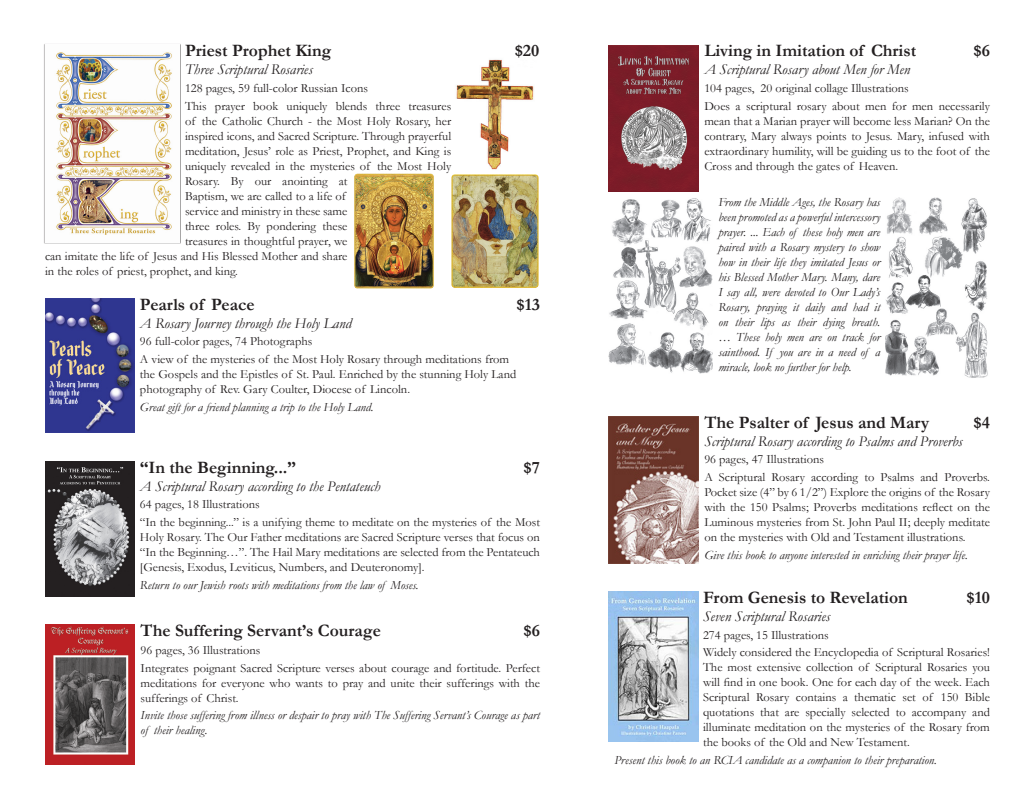
<style>
.page{position:relative;width:1035px;height:810px;background:#fff}
.page>*{position:absolute;margin:0;border:0;box-sizing:border-box;transform-origin:0 0}
.t1{font:700 17.5px "Garamond";color:#231f20}
.t2{font:italic 15px "Garamond";color:#231f20}
.t3{font:12.5px/15px "Garamond";color:#231f20;text-align:justify}
.t4{font:italic 12.5px/15px "Garamond";color:#231f20}
</style>
<div class="page">
<div style="left:44px;top:44px;width:137px;height:200px;background:#231f20;opacity:.75"></div>
<img style="left:45px;top:45px;width:135px;height:198px">
<img style="left:609px;top:592px;width:90px;height:149px">
<img style="left:609px;top:45px;width:90px;height:147px">
<img style="left:609px;top:416px;width:90px;height:147px">
<img style="left:45px;top:298px;width:90px;height:135px">
<img style="left:45px;top:625px;width:90px;height:140px">
<img style="left:45px;top:461px;width:90px;height:135px">
<img style="left:886px;top:198px;width:102px;height:180px">
<img style="left:609px;top:198px;width:104px;height:176px">
<img style="left:451px;top:59px;width:88px;height:229px">
<img style="left:354px;top:173px;width:80px;height:115px">
<p class="t1" style="left:185px;top:39px;width:148px">Priest Prophet King</p>
<p class="t1" style="left:515px;top:39px;width:26px">$20</p>
<p class="t2" style="left:185px;top:60px;width:129px">Three Scriptural Rosaries</p>
<p class="t3" style="left:185px;top:80px;width:185px">128 pages, 59 full-color Russian Icons</p>
<p class="t3" style="left:185px;top:98px;width:268px">This prayer book uniquely blends three treasures</p>
<p class="t3" style="left:185px;top:113px;width:268px">of the Catholic Church - the Most Holy Rosary, her</p>
<p class="t3" style="left:185px;top:128px;width:268px">inspired icons, and Sacred Scripture. Through prayerful</p>
<p class="t3" style="left:185px;top:143px;width:268px">meditation, Jesus’ role as Priest, Prophet, and King is</p>
<p class="t3" style="left:185px;top:158px;width:268px">uniquely revealed in the mysteries of the Most Holy</p>
<p class="t3" style="left:185px;top:173px;width:164px">Rosary. By our anointing at</p>
<p class="t3" style="left:185px;top:188px;width:162px">Baptism, we are called to a life of</p>
<p class="t3" style="left:185px;top:203px;width:164px">service and ministry in these same</p>
<p class="t3" style="left:185px;top:218px;width:164px">three roles. By pondering these</p>
<p class="t3" style="left:185px;top:233px;width:164px">treasures in thoughtful prayer, we</p>
<p class="t3" style="left:45px;top:248px;width:304px">can imitate the life of Jesus and His Blessed Mother and share</p>
<p class="t3" style="left:45px;top:263px;width:194px">in the roles of priest, prophet, and king.</p>
<p class="t1" style="left:140px;top:292px;width:116px">Pearls of Peace</p>
<p class="t1" style="left:517px;top:292px;width:25px">$13</p>
<p class="t2" style="left:140px;top:313px;width:213px">A Rosary Journey through the Holy Land</p>
<p class="t3" style="left:140px;top:334px;width:174px">96 full-color pages, 74 Photographs</p>
<p class="t3" style="left:140px;top:351px;width:378px;text-align:left">A view of the mysteries of the Most Holy Rosary through meditations from the Gospels and the Epistles of St. Paul. Enriched by the stunning Holy Land photography of Rev. Gary Coulter, Diocese of Lincoln.</p>
<p class="t4" style="left:140px;top:399px;width:235px">Great gift for a friend planning a trip to the Holy Land.</p>
<p class="t1" style="left:140px;top:455px;width:158px">“In the Beginning...”</p>
<p class="t1" style="left:524px;top:455px;width:18px">$7</p>
<p class="t2" style="left:140px;top:476px;width:242px">A Scriptural Rosary according to the Pentateuch</p>
<p class="t3" style="left:140px;top:497px;width:121px">64 pages, 18 Illustrations</p>
<p class="t3" style="left:140px;top:514px;width:402px">“In the beginning...” is a unifying theme to meditate on the mysteries of the Most Holy Rosary. The Our Father meditations are Sacred Scripture verses that focus on “In the Beginning…”. The Hail Mary meditations are selected from the Pentateuch [Genesis, Exodus, Leviticus, Numbers, and Deuteronomy].</p>
<p class="t4" style="left:140px;top:577px;width:280px">Return to our Jewish roots with meditations from the law of Moses.</p>
<p class="t1" style="left:141px;top:619px;width:242px">The Suffering Servant’s Courage</p>
<p class="t1" style="left:524px;top:619px;width:18px">$6</p>
<p class="t3" style="left:141px;top:642px;width:121px">96 pages, 36 Illustrations</p>
<p class="t3" style="left:141px;top:660px;width:401px">Integrates poignant Sacred Scripture verses about courage and fortitude. Perfect meditations for everyone who wants to pray and unite their sufferings with the sufferings of Christ.</p>
<p class="t4" style="left:141px;top:708px;width:401px">Invite those suffering from illness or despair to pray with The Suffering Servant’s Courage as part of their healing.</p>
<p class="t1" style="left:704px;top:39px;width:213px">Living in Imitation of Christ</p>
<p class="t1" style="left:974px;top:39px;width:18px">$6</p>
<p class="t2" style="left:704px;top:60px;width:208px">A Scriptural Rosary about Men for Men</p>
<p class="t3" style="left:704px;top:80px;width:206px">104 pages, 20 original collage Illustrations</p>
<p class="t3" style="left:704px;top:98px;width:287px">Does a scriptural rosary about men for men necessarily mean that a Marian prayer will become less Marian? On the contrary, Mary always points to Jesus. Mary, infused with extraordinary humility, will be guiding us to the foot of the Cross and through the gates of Heaven.</p>
<p class="t4" style="left:718px;top:194px;width:163px;text-align:justify">From the Middle Ages, the Rosary has been promoted as a powerful intercessory prayer. ... Each of these holy men are paired with a Rosary mystery to show how in their life they imitated Jesus or his Blessed Mother Mary. Many, dare I say all, were devoted to Our Lady’s Rosary, praying it daily and had it on their lips as their dying breath. … These holy men are on track for sainthood. If you are in a need of a miracle, look no further for help.</p>
<p class="t1" style="left:704px;top:410px;width:227px">The Psalter of Jesus and Mary</p>
<p class="t1" style="left:974px;top:410px;width:18px">$4</p>
<p class="t2" style="left:704px;top:431px;width:260px">Scriptural Rosary according to Psalms and Proverbs</p>
<p class="t3" style="left:704px;top:452px;width:121px">96 pages, 47 Illustrations</p>
<p class="t3" style="left:704px;top:469px;width:287px">A Scriptural Rosary according to Psalms and Proverbs.<br>Pocket size (4” by 6 1/2”) Explore the origins of the Rosary with the 150 Psalms; Proverbs meditations reflect on the Luminous mysteries from St. John Paul II; deeply meditate on the mysteries with Old and Testament illustrations.</p>
<p class="t4" style="left:704px;top:547px;width:265px">Give this book to anyone interested in enriching their prayer life.</p>
<p class="t1" style="left:703px;top:586px;width:206px">From Genesis to Revelation</p>
<p class="t1" style="left:967px;top:586px;width:25px">$10</p>
<p class="t2" style="left:703px;top:606px;width:129px">Seven Scriptural Rosaries</p>
<p class="t3" style="left:703px;top:627px;width:127px">274 pages, 15 Illustrations</p>
<p class="t3" style="left:703px;top:645px;width:288px">Widely considered the Encyclopedia of Scriptural Rosaries!<br>The most extensive collection of Scriptural Rosaries you will find in one book. One for each day of the week. Each Scriptural Rosary contains a thematic set of 150 Bible quotations that are specially selected to accompany and illuminate meditation on the mysteries of the Rosary from the books of the Old and New Testament.</p>
<p class="t4" style="left:614px;top:752px;width:324px">Present this book to an RCIA candidate as a companion to their preparation.</p>
</div>
